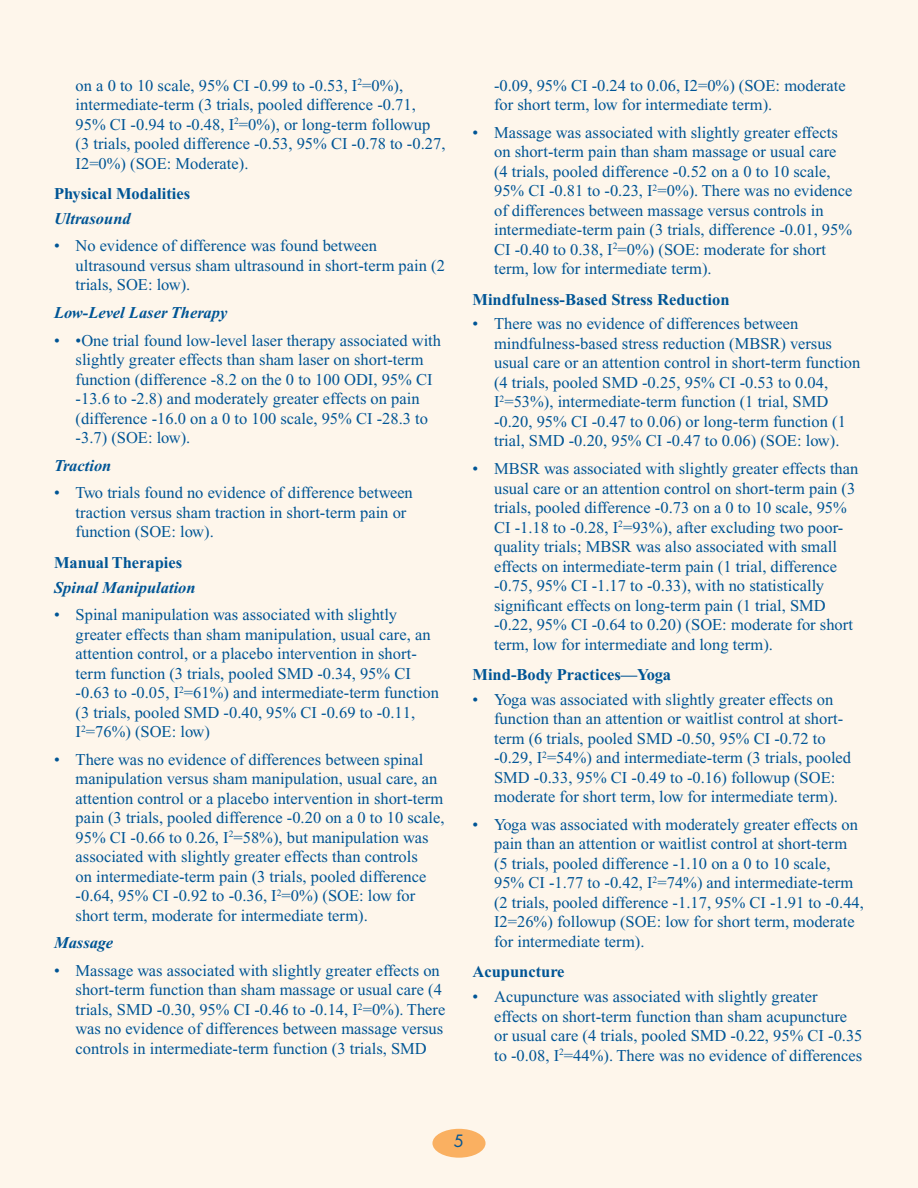
<style>
.page{position:relative;width:918px;height:1188px;background:#fef6eb}
.page>*{position:absolute;margin:0;border:0;box-sizing:border-box;transform-origin:0 0}
.t1{font:16.5px/19.5px "Times New Roman";color:#005595}
.Head_Level_3{font:700 16.5px "Times New Roman";color:#005595}
.Head_Level_4{font:italic 700 16.5px "Times New Roman";color:#005595}
.t2{font:16.5px "Futura";color:#005595}
</style>
<div class="page">
<div style="left:432px;top:1129px;width:54px;height:29px;background:#fab061;border-radius:50%"></div>
<p class="t1" style="left:76px;top:75px;width:371px">on a 0 to 10 scale, 95% CI -0.99 to -0.53, I<sup>2</sup>=0%), intermediate-term (3 trials, pooled difference -0.71, 95% CI -0.94 to -0.48, I<sup>2</sup>=0%), or long-term followup (3 trials, pooled difference -0.53, 95% CI -0.78 to -0.27, I2=0%) (SOE: Moderate).</p>
<p class="Head_Level_3" style="left:54px;top:184px;width:138px">Physical Modalities</p>
<p class="Head_Level_4" style="left:54px;top:210px;width:78px">Ultrasound</p>
<p class="t1" style="left:76px;top:236px;width:371px;text-indent:-22px">• No evidence of difference was found between ultrasound versus sham ultrasound in short-term pain (2 trials, SOE: low).</p>
<p class="Head_Level_4" style="left:54px;top:304px;width:175px">Low-Level Laser Therapy</p>
<p class="t1" style="left:76px;top:330px;width:367px;text-indent:-22px">• •One trial found low-level laser therapy associated with slightly greater effects than sham laser on short-term function (difference -8.2 on the 0 to 100 ODI, 95% CI -13.6 to -2.8) and moderately greater effects on pain (difference -16.0 on a 0 to 100 scale, 95% CI -28.3 to -3.7) (SOE: low).</p>
<p class="Head_Level_4" style="left:54px;top:456px;width:59px">Traction</p>
<p class="t1" style="left:76px;top:483px;width:339px;text-indent:-22px">• Two trials found no evidence of difference between traction versus sham traction in short-term pain or function (SOE: low).</p>
<p class="Head_Level_3" style="left:54px;top:553px;width:130px">Manual Therapies</p>
<p class="Head_Level_4" style="left:54px;top:578px;width:143px">Spinal Manipulation</p>
<p class="t1" style="left:76px;top:605px;width:365px;text-indent:-22px">• Spinal manipulation was associated with slightly greater effects than sham manipulation, usual care, an attention control, or a placebo intervention in short&shy;term function (3 trials, pooled SMD -0.34, 95% CI -0.63 to -0.05, I<sup>2</sup>=61%) and intermediate-term function (3 trials, pooled SMD -0.40, 95% CI -0.69 to -0.11, I<sup>2</sup>=76%) (SOE: low)</p>
<p class="t1" style="left:76px;top:750px;width:370px;text-indent:-22px">• There was no evidence of differences between spinal manipulation versus sham manipulation, usual care, an attention control or a placebo intervention in short-term pain (3 trials, pooled difference -0.20 on a 0 to 10 scale, 95% CI -0.66 to 0.26, I<sup>2</sup>=58%), but manipulation was associated with slightly greater effects than controls<br>on intermediate-term pain (3 trials, pooled difference -0.64, 95% CI -0.92 to -0.36, I<sup>2</sup>=0%) (SOE: low for short term, moderate for intermediate term).</p>
<p class="Head_Level_4" style="left:54px;top:934px;width:61px">Massage</p>
<p class="t1" style="left:76px;top:961px;width:371px;text-indent:-22px">• Massage was associated with slightly greater effects on short-term function than sham massage or usual care (4 trials, SMD -0.30, 95% CI -0.46 to -0.14, I<sup>2</sup>=0%). There was no evidence of differences between massage versus controls in intermediate-term function (3 trials, SMD</p>
<p class="t1" style="left:494px;top:75px;width:353px">-0.09, 95% CI -0.24 to 0.06, I2=0%) (SOE: moderate for short term, low for intermediate term).</p>
<p class="t1" style="left:494px;top:123px;width:360px;text-indent:-22px">• Massage was associated with slightly greater effects on short-term pain than sham massage or usual care (4 trials, pooled difference -0.52 on a 0 to 10 scale, 95% CI -0.81 to -0.23, I<sup>2</sup>=0%). There was no evidence of differences between massage versus controls in intermediate-term pain (3 trials, difference -0.01, 95% CI -0.40 to 0.38, I<sup>2</sup>=0%) (SOE: moderate for short term, low for intermediate term).</p>
<p class="Head_Level_3" style="left:472px;top:290px;width:259px">Mindfulness-Based Stress Reduction</p>
<p class="t1" style="left:494px;top:314px;width:368px;text-indent:-22px">• There was no evidence of differences between mindfulness-based stress reduction (MBSR) versus usual care or an attention control in short-term function (4 trials, pooled SMD -0.25, 95% CI -0.53 to 0.04, I<sup>2</sup>=53%), intermediate-term function (1 trial, SMD -0.20, 95% CI -0.47 to 0.06) or long-term function (1 trial, SMD -0.20, 95% CI -0.47 to 0.06) (SOE: low).</p>
<p class="t1" style="left:494px;top:459px;width:366px;text-indent:-22px">• MBSR was associated with slightly greater effects than usual care or an attention control on short-term pain (3 trials, pooled difference -0.73 on a 0 to 10 scale, 95% CI -1.18 to -0.28, I<sup>2</sup>=93%), after excluding two poor&shy;quality trials; MBSR was also associated with small effects on intermediate-term pain (1 trial, difference -0.75, 95% CI -1.17 to -0.33), with no statistically significant effects on long-term pain (1 trial, SMD -0.22, 95% CI -0.64 to 0.20) (SOE: moderate for short term, low for intermediate and long term).</p>
<p class="Head_Level_3" style="left:472px;top:665px;width:200px">Mind-Body Practices—Yoga</p>
<p class="t1" style="left:494px;top:690px;width:359px;text-indent:-22px">• Yoga was associated with slightly greater effects on function than an attention or waitlist control at short&shy;term (6 trials, pooled SMD -0.50, 95% CI -0.72 to -0.29, I<sup>2</sup>=54%) and intermediate-term (3 trials, pooled SMD -0.33, 95% CI -0.49 to -0.16) followup (SOE: moderate for short term, low for intermediate term).</p>
<p class="t1" style="left:494px;top:815px;width:371px;text-indent:-22px">• Yoga was associated with moderately greater effects on pain than an attention or waitlist control at short-term (5 trials, pooled difference -1.10 on a 0 to 10 scale, 95% CI -1.77 to -0.42, I<sup>2</sup>=74%) and intermediate-term (2 trials, pooled difference -1.17, 95% CI -1.91 to -0.44, I2=26%) followup (SOE: low for short term, moderate for intermediate term).</p>
<p class="Head_Level_3" style="left:472px;top:963px;width:94px">Acupuncture</p>
<p class="t1" style="left:494px;top:987px;width:370px;text-indent:-22px">• Acupuncture was associated with slightly greater effects on short-term function than sham acupuncture or usual care (4 trials, pooled SMD -0.22, 95% CI -0.35 to -0.08, I<sup>2</sup>=44%). There was no evidence of differences</p>
<p class="t2" style="left:454px;top:1130px;width:12px">5</p>
</div>
